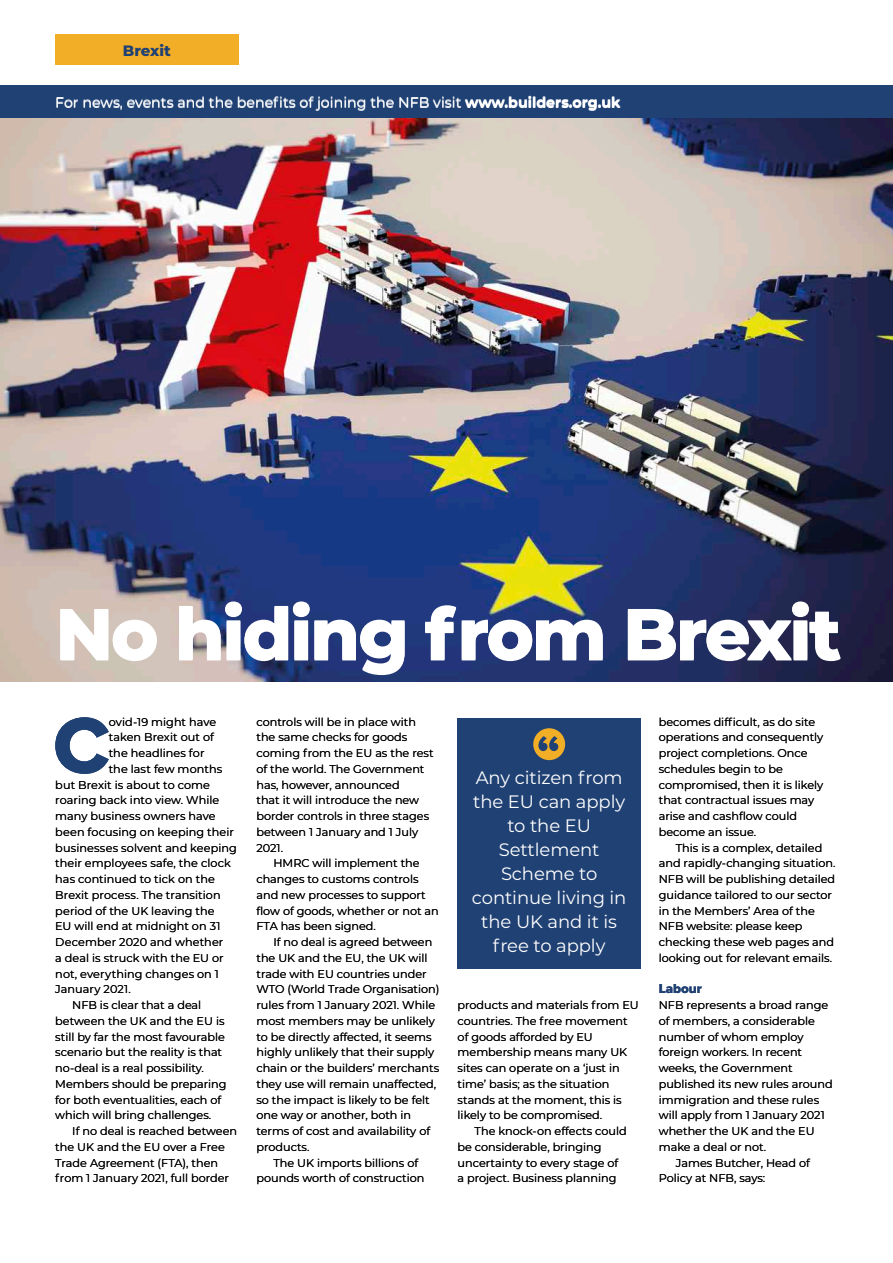
<style>
.page{position:relative;width:893px;height:1263px;background:#fff}
.page>*{position:absolute;margin:0;border:0;box-sizing:border-box;transform-origin:0 0}
.t1{font:82.05px "Proxima Nova Extrabld";color:#204173}
.t2{font:800 72px "Montserrat";letter-spacing:-.035em;color:#fff}
.t3{font:18px/24px "Montserrat";letter-spacing:-.005em;color:#fff;text-align:center}
.t4{font:800 15px "Montserrat";letter-spacing:-.005em;color:#204173}
.t5{font:14.25px "Montserrat";color:#fff}
.t6{font:13.5px "Proxima Nova Extrabld";letter-spacing:-.005em;color:#204173}
.t7{font:11.25px/15.8px "Montserrat";color:#000}
.s1{font-weight:700}
</style>
<div class="page">
<img style="left:0;top:118px;width:893px;height:563px">
<div style="left:55px;top:34px;width:183px;height:30px;background:#f2ae27"></div>
<div style="left:55px;top:35px;width:183px;height:30px;background:#f2ae27"></div>
<div style="left:0;top:85px;width:893px;height:32px;background:#204173"></div>
<div style="left:0;top:86px;width:893px;height:32px;background:#204173"></div>
<div style="left:458px;top:720px;width:183px;height:249px;background:#204173"></div>
<div style="left:533px;top:728px;width:32px;height:32px;background:#f2ae27;border-radius:50%"></div>
<svg style="left:538px;top:736px;width:20px;height:15px"></svg>
<h3 class="t4" style="left:123px;top:38px;width:49px">Brexit</h3>
<p class="t5" style="left:55px;top:92px;width:567px">For news, events and the benefits of joining the NFB visit <span class="s1">www.builders.org.uk</span></p>
<h2 class="t2" style="left:55px;top:581px;width:788px">No hiding from Brexit</h2>
<h1 class="t1" style="left:53px;top:684px;width:58px">C</h1>
<p class="t7" style="left:109px;top:713px;width:109px">ovid-19 might have</p>
<p class="t7" style="left:109px;top:729px;width:107px">taken Brexit out of</p>
<p class="t7" style="left:109px;top:745px;width:97px">the headlines for</p>
<p class="t7" style="left:109px;top:761px;width:115px">the last few months</p>
<p class="t7" style="left:55px;top:776px;width:156px">but Brexit is about to come</p>
<p class="t7" style="left:55px;top:792px;width:166px">roaring back into view. While</p>
<p class="t7" style="left:55px;top:808px;width:162px">many business owners have</p>
<p class="t7" style="left:55px;top:824px;width:180px">been focusing on keeping their</p>
<p class="t7" style="left:55px;top:839px;width:183px">businesses solvent and keeping</p>
<p class="t7" style="left:55px;top:855px;width:177px">their employees safe, the clock</p>
<p class="t7" style="left:55px;top:871px;width:161px">has continued to tick on the</p>
<p class="t7" style="left:55px;top:887px;width:167px">Brexit process. The transition</p>
<p class="t7" style="left:55px;top:902px;width:161px">period of the UK leaving the</p>
<p class="t7" style="left:55px;top:918px;width:167px">EU will end at midnight on 31</p>
<p class="t7" style="left:55px;top:934px;width:170px">December 2020 and whether</p>
<p class="t7" style="left:55px;top:950px;width:170px">a deal is struck with the EU or</p>
<p class="t7" style="left:55px;top:965px;width:165px">not, everything changes on 1</p>
<p class="t7" style="left:55px;top:981px;width:77px">January 2021.</p>
<p class="t7" style="left:72px;top:997px;width:131px">NFB is clear that a deal</p>
<p class="t7" style="left:55px;top:1013px;width:171px">between the UK and the EU is</p>
<p class="t7" style="left:55px;top:1028px;width:171px">still by far the most favourable</p>
<p class="t7" style="left:55px;top:1044px;width:168px">scenario but the reality is that</p>
<p class="t7" style="left:55px;top:1060px;width:150px">no-deal is a real possibility.</p>
<p class="t7" style="left:55px;top:1076px;width:173px">Members should be preparing</p>
<p class="t7" style="left:55px;top:1091px;width:168px">for both eventualities, each of</p>
<p class="t7" style="left:55px;top:1107px;width:158px">which will bring challenges.</p>
<p class="t7" style="left:72px;top:1123px;width:166px">If no deal is reached between</p>
<p class="t7" style="left:55px;top:1139px;width:171px">the UK and the EU over a Free</p>
<p class="t7" style="left:55px;top:1154px;width:164px">Trade Agreement (FTA), then</p>
<p class="t7" style="left:55px;top:1170px;width:175px">from 1 January 2021, full border</p>
<p class="t7" style="left:256px;top:713px;width:179px">controls will be in place with the same checks for goods coming from the EU as the rest of the world. The Government has, however, announced<br>that it will introduce the new border controls in three stages between 1 January and 1 July<br>2021.</p>
<p class="t7" style="left:256px;top:855px;width:184px;text-indent:17px">HMRC will implement the changes to customs controls and new processes to support flow of goods, whether or not an<br>FTA has been signed.</p>
<p class="t7" style="left:273px;top:934px;width:160px">If no deal is agreed between</p>
<p class="t7" style="left:256px;top:950px;width:173px">the UK and the EU, the UK will</p>
<p class="t7" style="left:256px;top:965px;width:172px">trade with EU countries under</p>
<p class="t7" style="left:256px;top:981px;width:185px">WTO (World Trade Organisation)</p>
<p class="t7" style="left:256px;top:997px;width:180px">rules from 1 January 2021. While</p>
<p class="t7" style="left:256px;top:1013px;width:180px">most members may be unlikely</p>
<p class="t7" style="left:256px;top:1028px;width:177px">to be directly affected, it seems</p>
<p class="t7" style="left:256px;top:1044px;width:179px">highly unlikely that their supply</p>
<p class="t7" style="left:256px;top:1060px;width:184px">chain or the builders’ merchants</p>
<p class="t7" style="left:256px;top:1076px;width:181px">they use will remain unaffected,</p>
<p class="t7" style="left:256px;top:1091px;width:175px">so the impact is likely to be felt</p>
<p class="t7" style="left:256px;top:1107px;width:156px">one way or another, both in</p>
<p class="t7" style="left:256px;top:1123px;width:175px">terms of cost and availability of</p>
<p class="t7" style="left:256px;top:1139px;width:55px">products.</p>
<p class="t7" style="left:273px;top:1154px;width:146px">The UK imports billions of</p>
<p class="t7" style="left:256px;top:1170px;width:170px">pounds worth of construction</p>
<h3 class="t3" style="left:472px;top:765px;width:156px">Any citizen from the EU can apply to the EU<br>Settlement<br>Scheme to continue living in the UK and it is free to apply</h3>
<p class="t7" style="left:458px;top:997px;width:183px">products and materials from EU countries. The free movement of goods afforded by EU membership means many UK sites can operate on a ‘just in time’ basis; as the situation stands at the moment, this is likely to be compromised.</p>
<p class="t7" style="left:458px;top:1123px;width:171px;text-indent:17px">The knock-on effects could be considerable, bringing uncertainty to every stage of a project. Business planning</p>
<p class="t7" style="left:659px;top:713px;width:166px">becomes difficult, as do site operations and consequently project completions. Once schedules begin to be compromised, then it is likely that contractual issues may arise and cashflow could become an issue.</p>
<p class="t7" style="left:659px;top:839px;width:178px;text-indent:17px">This is a complex, detailed and rapidly-changing situation.<br>NFB will be publishing detailed guidance tailored to our sector in the Members’ Area of the<br>NFB website: please keep checking these web pages and looking out for relevant emails.</p>
<p class="t6" style="left:659px;top:979px;width:44px">Labour</p>
<p class="t7" style="left:659px;top:997px;width:171px">NFB represents a broad range</p>
<p class="t7" style="left:659px;top:1013px;width:158px">of members, a considerable</p>
<p class="t7" style="left:659px;top:1028px;width:146px">number of whom employ</p>
<p class="t7" style="left:659px;top:1044px;width:145px">foreign workers. In recent</p>
<p class="t7" style="left:659px;top:1060px;width:135px">weeks, the Government</p>
<p class="t7" style="left:659px;top:1076px;width:175px">published its new rules around</p>
<p class="t7" style="left:659px;top:1091px;width:162px">immigration and these rules</p>
<p class="t7" style="left:659px;top:1107px;width:167px">will apply from 1 January 2021</p>
<p class="t7" style="left:659px;top:1123px;width:157px">whether the UK and the EU</p>
<p class="t7" style="left:659px;top:1139px;width:109px">make a deal or not.</p>
<p class="t7" style="left:676px;top:1154px;width:136px">James Butcher, Head of</p>
<p class="t7" style="left:659px;top:1170px;width:108px">Policy at NFB, says:</p>
</div>
